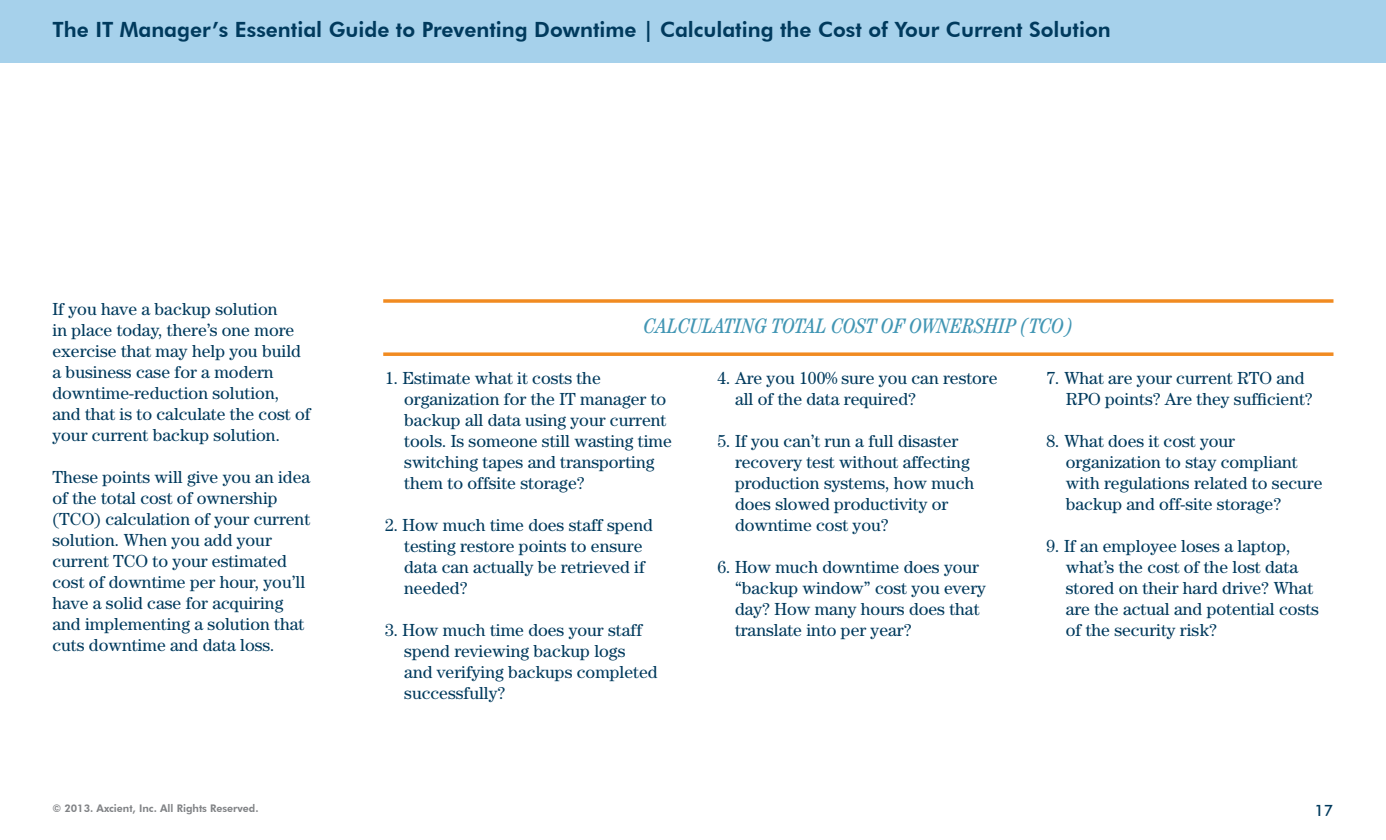
<style>
.page{position:relative;width:1386px;height:840px;background:#fff}
.page>*{position:absolute;margin:0;border:0;box-sizing:border-box;transform-origin:0 0}
.t1{font:800 21px "Futura BT";color:#003a5d}
.t2{font:italic condensed 21px "Century Std";color:#4296b4}
.t3{font:17.5px/21px "Century Std";color:#003a5d}
.t4{font:500 15.75px "Futura BT";color:#003a5d}
.t5{font:800 10.5px "Futura BT";color:#808285}
</style>
<div class="page">
<div style="left:0;top:0;width:1386px;height:63px;background:#a6d1eb"></div>
<svg style="left:383px;top:352px;width:951px;height:4px;background:#f2993c"></svg>
<svg style="left:383px;top:299px;width:951px;height:4px;background:#f2993c"></svg>
<p class="t1" style="left:52px;top:17px;width:1060px">The IT Manager’s Essential Guide to Preventing Downtime | Calculating the Cost of Your Current Solution</p>
<p class="t3" style="left:52px;top:298px;width:260px">If you have a backup solution<br>in place today, there’s one more exercise that may help you build a business case for a modern downtime-reduction solution, and that is to calculate the cost of your current backup solution.</p>
<p class="t3" style="left:52px;top:466px;width:259px">These points will give you an idea of the total cost of ownership (TCO) calculation of your current solution. When you add your current TCO to your estimated cost of downtime per hour, you’ll have a solid case for acquiring and implementing a solution that cuts downtime and data loss.</p>
<p class="t2" style="left:644px;top:314px;width:430px">CALCULATING TOTAL COST OF OWNERSHIP (TCO)</p>
<p class="t3" style="left:404px;top:367px;width:269px;text-indent:-19px">1. Estimate what it costs the organization for the IT manager to backup all data using your current tools. Is someone still wasting time switching tapes and transporting them to offsite storage?</p>
<p class="t3" style="left:404px;top:514px;width:250px;text-indent:-19px">2. How much time does staff spend testing restore points to ensure data can actually be retrieved if needed?</p>
<p class="t3" style="left:404px;top:619px;width:255px;text-indent:-19px">3. How much time does your staff spend reviewing backup logs and verifying backups completed successfully?</p>
<p class="t3" style="left:735px;top:367px;width:264px;text-indent:-18px">4. Are you 100% sure you can restore all of the data required?</p>
<p class="t3" style="left:735px;top:430px;width:241px;text-indent:-18px">5. If you can’t run a full disaster recovery test without affecting production systems, how much does slowed productivity or downtime cost you?</p>
<p class="t3" style="left:735px;top:556px;width:252px;text-indent:-18px">6. How much downtime does your “backup window” cost you every day? How many hours does that translate into per year?</p>
<p class="t3" style="left:1066px;top:367px;width:248px;text-indent:-19px">7. What are your current RTO and<br>RPO points? Are they sufficient?</p>
<p class="t3" style="left:1066px;top:430px;width:258px;text-indent:-19px">8. What does it cost your organization to stay compliant with regulations related to secure backup and off-site storage?</p>
<p class="t3" style="left:1066px;top:535px;width:255px;text-indent:-19px">9. If an employee loses a laptop, what’s the cost of the lost data stored on their hard drive? What are the actual and potential costs of the security risk?</p>
<p class="t5" style="left:52px;top:802px;width:208px">© 2013. Axcient, Inc. All Rights Reserved.</p>
<p class="t4" style="left:1314px;top:801px;width:21px">17</p>
</div>
